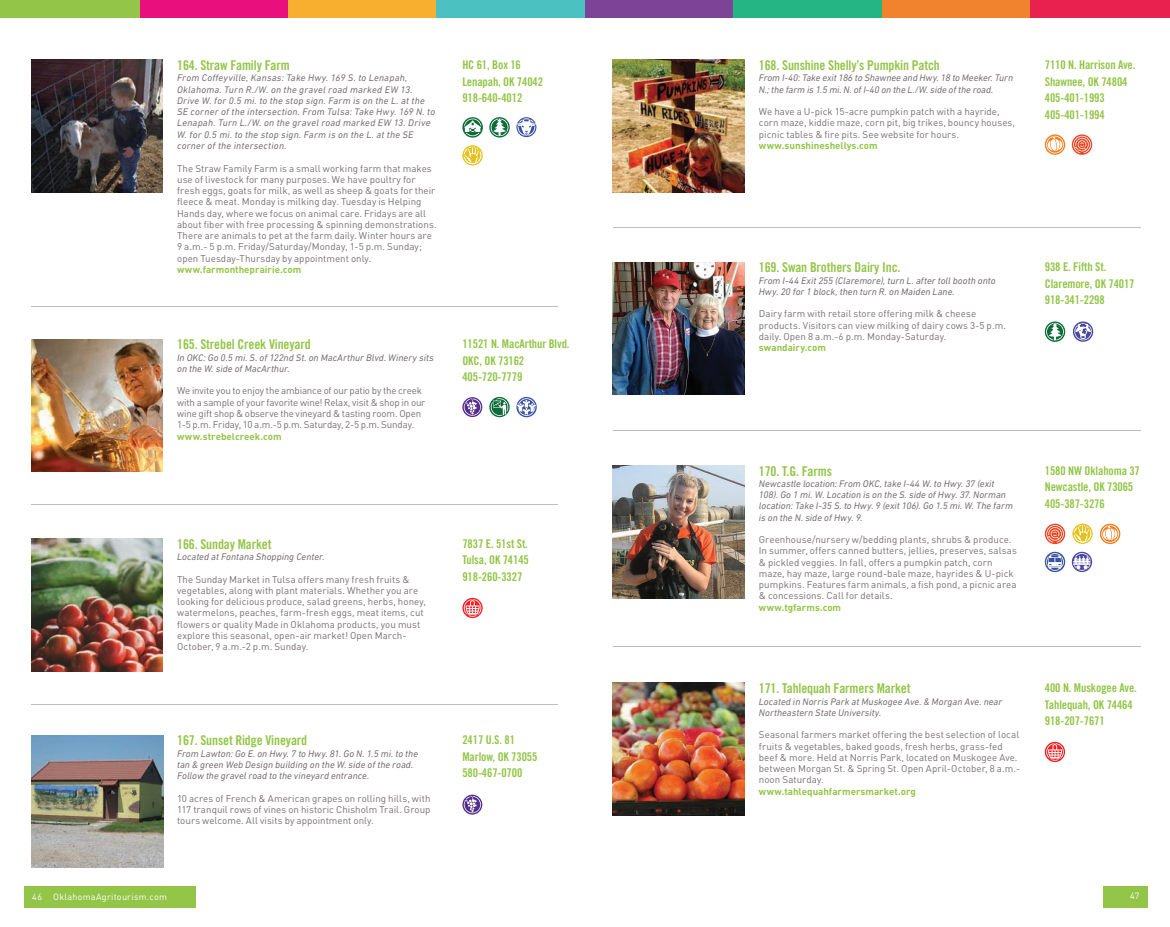
<style>
.page{position:relative;width:1170px;height:927px;background:#fff}
.page>*{position:absolute;margin:0;border:0;box-sizing:border-box;transform-origin:0 0}
.t1{font:13.5px "Trade Gothic Bold Cond Twenty";letter-spacing:-.01em;color:#93c548}
.t2{font:12px/16.5px "Trade Gothic Bold Cond Twenty";letter-spacing:-.01em;color:#93c548}
.t3{font:9.75px/11.2px "DIN";letter-spacing:.005em;color:#776f70}
.t4{font:italic 9.75px/11.2px "DIN Next LT Pro";letter-spacing:.005em;color:#776f70}
.t5{font:italic 9.75px/11.2px "DIN Next LT Pro";letter-spacing:.025em;color:#776f70}
.t6{font:9.75px/11.2px "DIN";letter-spacing:-.015em;color:#776f70}
.t7{font:700 9.75px "DIN";color:#93c548}
.t8{font:9px "DIN";letter-spacing:.025em;color:#fff}
</style>
<div class="page">
<div style="left:24px;top:886px;width:171px;height:22px;background:#93c548"></div>
<div style="left:1103px;top:886px;width:44px;height:22px;background:#93c548"></div>
<img style="left:32px;top:60px;width:131px;height:133px">
<img style="left:32px;top:339px;width:131px;height:133px">
<img style="left:32px;top:538px;width:131px;height:133px">
<svg style="left:489px;top:117px;width:20px;height:21px"></svg>
<svg style="left:490px;top:118px;width:18px;height:18px"></svg>
<hr style="left:32px;top:306px;width:526px;height:1px;background:#bcbdc0">
<hr style="left:32px;top:504px;width:526px;height:1px;background:#bcbdc0">
<hr style="left:32px;top:704px;width:526px;height:1px;background:#bcbdc0">
<svg style="left:462px;top:145px;width:20px;height:20px"></svg>
<div style="left:464px;top:147px;width:17px;height:17px;border:1px solid #fff;border-radius:50%"></div>
<svg style="left:463px;top:145px;width:17px;height:21px"></svg>
<div style="left:1073px;top:525px;width:18px;height:17px;border:1px solid #fff;border-radius:50%"></div>
<svg style="left:1072px;top:523px;width:18px;height:21px"></svg>
<svg style="left:1071px;top:552px;width:21px;height:20px"></svg>
<svg style="left:1073px;top:553px;width:17px;height:18px"></svg>
<svg style="left:1044px;top:134px;width:21px;height:21px"></svg>
<svg style="left:1046px;top:136px;width:17px;height:17px"></svg>
<svg style="left:1099px;top:524px;width:21px;height:20px"></svg>
<svg style="left:1101px;top:525px;width:17px;height:18px"></svg>
<svg style="left:1044px;top:552px;width:21px;height:20px"></svg>
<svg style="left:1046px;top:553px;width:17px;height:18px"></svg>
<svg style="left:462px;top:598px;width:20px;height:20px"></svg>
<svg style="left:464px;top:599px;width:17px;height:18px"></svg>
<svg style="left:516px;top:397px;width:20px;height:20px"></svg>
<svg style="left:517px;top:398px;width:19px;height:18px"></svg>
<svg style="left:1071px;top:134px;width:21px;height:21px"></svg>
<svg style="left:1073px;top:136px;width:17px;height:17px"></svg>
<svg style="left:1044px;top:524px;width:21px;height:20px"></svg>
<svg style="left:1046px;top:525px;width:17px;height:17px"></svg>
<svg style="left:489px;top:397px;width:20px;height:20px"></svg>
<svg style="left:491px;top:398px;width:17px;height:18px"></svg>
<svg style="left:462px;top:397px;width:20px;height:20px"></svg>
<svg style="left:464px;top:397px;width:17px;height:19px"></svg>
<svg style="left:462px;top:795px;width:20px;height:19px"></svg>
<svg style="left:464px;top:794px;width:17px;height:19px"></svg>
<svg style="left:516px;top:117px;width:20px;height:20px"></svg>
<img style="left:32px;top:735px;width:132px;height:133px">
<img style="left:612px;top:262px;width:132px;height:133px">
<img style="left:612px;top:465px;width:132px;height:133px">
<img style="left:612px;top:60px;width:132px;height:133px">
<hr style="left:612px;top:227px;width:528px;height:1px;background:#bcbdc0">
<hr style="left:612px;top:430px;width:528px;height:1px;background:#bcbdc0">
<hr style="left:612px;top:646px;width:528px;height:1px;background:#bcbdc0">
<svg style="left:1044px;top:321px;width:21px;height:21px"></svg>
<svg style="left:1046px;top:322px;width:17px;height:18px"></svg>
<svg style="left:1072px;top:321px;width:21px;height:21px"></svg>
<svg style="left:1074px;top:323px;width:17px;height:17px"></svg>
<img style="left:612px;top:683px;width:132px;height:133px">
<svg style="left:1044px;top:742px;width:21px;height:20px"></svg>
<svg style="left:1046px;top:743px;width:17px;height:18px"></svg>
<svg style="left:462px;top:117px;width:21px;height:21px"></svg>
<svg style="left:464px;top:119px;width:17px;height:17px"></svg>
<div style="left:0;top:0;width:141px;height:18px;background:#93c548"></div>
<div style="left:140px;top:0;width:149px;height:18px;background:#e90f7d"></div>
<div style="left:288px;top:0;width:150px;height:18px;background:#f8af30"></div>
<div style="left:436px;top:0;width:150px;height:18px;background:#4cc1c1"></div>
<div style="left:585px;top:0;width:149px;height:18px;background:#7d4396"></div>
<div style="left:733px;top:0;width:150px;height:18px;background:#25b585"></div>
<div style="left:881px;top:0;width:150px;height:18px;background:#f1822e"></div>
<div style="left:1030px;top:0;width:139px;height:18px;background:#e8214e"></div>
<h1 class="t1" style="left:177px;top:57px;width:114px">164. Straw Family Farm</h1>
<p class="t5" style="left:177px;top:72px;width:259px">From Coffeyville, Kansas: Take Hwy. 169 S. to Lenapah, Oklahoma. Turn R./W. on the gravel road marked EW 13.<br>Drive W. for 0.5 mi. to the stop sign. Farm is on the L. at the SE corner of the intersection. From Tulsa: Take Hwy. 169 N. to Lenapah. Turn L./W. on the gravel road marked EW 13. Drive W. for 0.5 mi. to the stop sign. Farm is on the L. at the SE corner of the intersection.</p>
<p class="t3" style="left:177px;top:162px;width:261px">The Straw Family Farm is a small working farm that makes use of livestock for many purposes. We have poultry for fresh eggs, goats for milk, as well as sheep &amp; goats for their fleece &amp; meat. Monday is milking day. Tuesday is Helping Hands day, where we focus on animal care. Fridays are all about fiber with free processing &amp; spinning demonstrations.<br>There are animals to pet at the farm daily. Winter hours are 9 a.m.- 5 p.m. Friday/Saturday/Monday, 1-5 p.m. Sunday; open Tuesday-Thursday by appointment only.</p>
<p class="t7" style="left:177px;top:263px;width:126px">www.farmontheprairie.com</p>
<h1 class="t1" style="left:177px;top:336px;width:135px">165. Strebel Creek Vineyard</h1>
<p class="t4" style="left:177px;top:352px;width:258px">In OKC: Go 0.5 mi. S. of 122nd St. on MacArthur Blvd. Winery sits on the W. side of MacArthur.</p>
<p class="t6" style="left:177px;top:385px;width:250px">We invite you to enjoy the ambiance of our patio by the creek with a sample of your favorite wine! Relax, visit &amp; shop in our wine gift shop &amp; observe the vineyard &amp; tasting room. Open 1-5 p.m. Friday, 10 a.m.-5 p.m. Saturday, 2-5 p.m. Sunday.</p>
<p class="t7" style="left:177px;top:430px;width:106px">www.strebelcreek.com</p>
<p class="t2" style="left:462px;top:56px;width:82px">HC 61, Box 16<br>Lenapah, OK 74042<br>918-640-4012</p>
<p class="t2" style="left:462px;top:336px;width:109px">11521 N. MacArthur Blvd.<br>OKC, OK 73162<br>405-720-7779</p>
<h1 class="t1" style="left:177px;top:536px;width:96px">166. Sunday Market</h1>
<p class="t4" style="left:177px;top:551px;width:149px">Located at Fontana Shopping Center.</p>
<p class="t3" style="left:177px;top:573px;width:250px">The Sunday Market in Tulsa offers many fresh fruits &amp; vegetables, along with plant materials. Whether you are looking for delicious produce, salad greens, herbs, honey, watermelons, peaches, farm-fresh eggs, meat items, cut flowers or quality Made in Oklahoma products, you must explore this seasonal, open-air market! Open March-October, 9 a.m.-2 p.m. Sunday.</p>
<p class="t2" style="left:462px;top:535px;width:68px;text-align:justify">7837 E. 51st St.<br>Tulsa, OK 74145<br>918-260-3327</p>
<h1 class="t1" style="left:177px;top:732px;width:132px">167. Sunset Ridge Vineyard</h1>
<p class="t4" style="left:177px;top:747px;width:242px">From Lawton: Go E. on Hwy. 7 to Hwy. 81. Go N. 1.5 mi. to the tan &amp; green Web Design building on the W. side of the road.<br>Follow the gravel road to the vineyard entrance.</p>
<p class="t3" style="left:177px;top:792px;width:255px;text-align:justify">10 acres of French &amp; American grapes on rolling hills, with 117 tranquil rows of vines on historic Chisholm Trail. Group tours welcome. All visits by appointment only.</p>
<p class="t2" style="left:462px;top:731px;width:77px">2417 U.S. 81<br>Marlow, OK 73055<br>580-467-0700</p>
<h1 class="t1" style="left:759px;top:57px;width:182px">168. Sunshine Shelly’s Pumpkin Patch</h1>
<p class="t4" style="left:759px;top:72px;width:256px">From I-40: Take exit 186 to Shawnee and Hwy. 18 to Meeker. Turn<br>N.; the farm is 1.5 mi. N. of I-40 on the L./W. side of the road.</p>
<p class="t3" style="left:759px;top:106px;width:258px">We have a U-pick 15-acre pumpkin patch with a hayride, corn maze, kiddie maze, corn pit, big trikes, bouncy houses, picnic tables &amp; fire pits. See website for hours.</p>
<p class="t7" style="left:759px;top:139px;width:120px">www.sunshineshellys.com</p>
<p class="t2" style="left:1044px;top:56px;width:92px">7110 N. Harrison Ave.<br>Shawnee, OK 74804<br>405-401-1993<br>405-401-1994</p>
<h1 class="t1" style="left:759px;top:259px;width:143px">169. Swan Brothers Dairy Inc.</h1>
<p class="t4" style="left:759px;top:275px;width:238px">From I-44 Exit 255 (Claremore), turn L. after toll booth onto<br>Hwy. 20 for 1 block, then turn R. on Maiden Lane.</p>
<p class="t3" style="left:759px;top:308px;width:249px">Dairy farm with retail store offering milk &amp; cheese products. Visitors can view milking of dairy cows 3-5 p.m. daily. Open 8 a.m.-6 p.m. Monday-Saturday.</p>
<p class="t7" style="left:759px;top:341px;width:69px">swandairy.com</p>
<p class="t2" style="left:1044px;top:259px;width:91px">938 E. Fifth St.<br>Claremore, OK 74017<br>918-341-2298</p>
<h1 class="t1" style="left:759px;top:463px;width:75px">170. T.G. Farms</h1>
<p class="t4" style="left:759px;top:478px;width:256px">Newcastle location: From OKC, take I-44 W. to Hwy. 37 (exit 108). Go 1 mi. W. Location is on the S. side of Hwy. 37. Norman location: Take I-35 S. to Hwy. 9 (exit 106). Go 1.5 mi. W. The farm is on the N. side of Hwy. 9.</p>
<p class="t3" style="left:759px;top:534px;width:259px">Greenhouse/nursery w/bedding plants, shrubs &amp; produce.<br>In summer, offers canned butters, jellies, preserves, salsas &amp; pickled veggies. In fall, offers a pumpkin patch, corn maze, hay maze, large round-bale maze, hayrides &amp; U-pick pumpkins. Features farm animals, a fish pond, a picnic area &amp; concessions. Call for details.</p>
<p class="t7" style="left:759px;top:601px;width:84px">www.tgfarms.com</p>
<p class="t2" style="left:1044px;top:462px;width:97px">1580 NW Oklahoma 37<br>Newcastle, OK 73065<br>405-387-3276</p>
<h1 class="t1" style="left:759px;top:680px;width:153px">171. Tahlequah Farmers Market</h1>
<p class="t4" style="left:759px;top:695px;width:245px">Located in Norris Park at Muskogee Ave. &amp; Morgan Ave. near<br>Northeastern State University.</p>
<p class="t3" style="left:759px;top:729px;width:263px">Seasonal farmers market offering the best selection of local fruits &amp; vegetables, baked goods, fresh herbs, grass-fed beef &amp; more. Held at Norris Park, located on Muskogee Ave. between Morgan St. &amp; Spring St. Open April-October, 8 a.m.- noon Saturday.</p>
<p class="t7" style="left:759px;top:784px;width:158px">www.tahlequahfarmersmarket.org</p>
<p class="t2" style="left:1044px;top:679px;width:94px">400 N. Muskogee Ave.<br>Tahlequah, OK 74464<br>918-207-7671</p>
<p class="t8" style="left:32px;top:891px;width:136px">46 OklahomaAgritourism.com</p>
<p class="t8" style="left:1129px;top:890px;width:11px">47</p>
</div>
